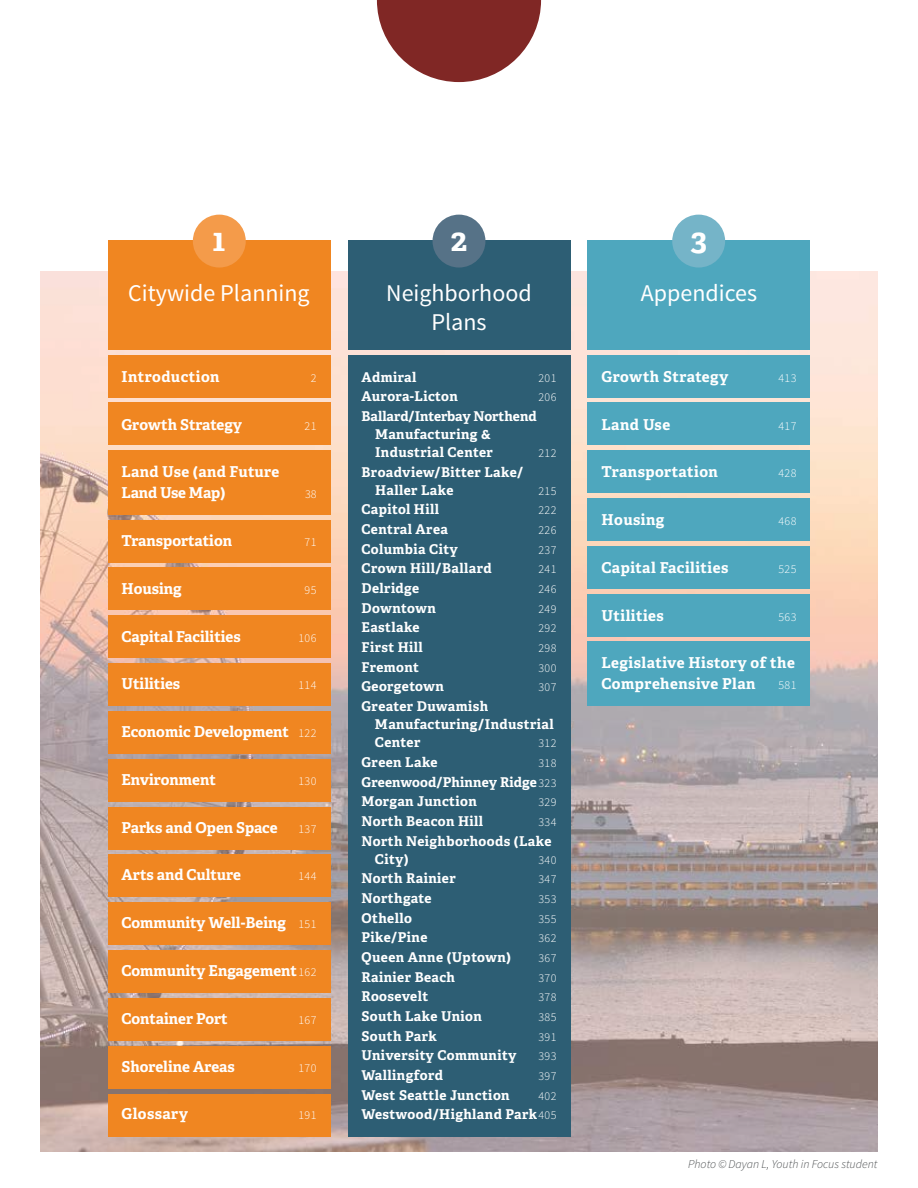
<style>
.page{position:relative;width:918px;height:1188px;background:#fff}
.page>*{position:absolute;margin:0;border:0;box-sizing:border-box;transform-origin:0 0}
.t1{font:700 31.5px "Adelle Basic";color:#fff}
.t2{font:24px/28.5px "Source Sans Pro";color:#fff;text-align:center}
.t3{font:700 15px/21px "Adelle Basic";color:#fff}
.t4{font:700 15px/21px "Adelle Basic";letter-spacing:.03em;color:#fff}
.t5{font:700 15px "Adelle Basic";letter-spacing:.025em;color:#fff}
.t6{font:700 13.5px/18px "Adelle Basic";letter-spacing:.03em;color:#fff}
.t7{font:700 13.5px/19.6px "Adelle Basic";letter-spacing:.01em;color:#fff}
.t8{font:300 12px "Source Sans Pro";letter-spacing:.03em;color:#fff}
.t9{font:italic 300 12px "Source Sans Pro";color:#4b4e50}
.s1{font-family:"Source Sans Pro";font-weight:300;font-size:12px}
</style>
<div class="page">
<img style="left:40px;top:272px;width:838px;height:879px">
<div style="left:108px;top:355px;width:223px;height:42px;background:#f08621"></div>
<div style="left:348px;top:355px;width:222px;height:782px;background:#2d5e74"></div>
<div style="left:108px;top:520px;width:223px;height:42px;background:#f08621"></div>
<div style="left:108px;top:663px;width:223px;height:43px;background:#f08621"></div>
<div style="left:108px;top:807px;width:223px;height:42px;background:#f08621"></div>
<div style="left:108px;top:950px;width:223px;height:43px;background:#f08621"></div>
<div style="left:108px;top:403px;width:223px;height:42px;background:#f08621"></div>
<div style="left:108px;top:568px;width:223px;height:42px;background:#f08621"></div>
<div style="left:108px;top:711px;width:223px;height:43px;background:#f08621"></div>
<div style="left:108px;top:855px;width:223px;height:42px;background:#f08621"></div>
<div style="left:108px;top:998px;width:223px;height:43px;background:#f08621"></div>
<div style="left:108px;top:450px;width:223px;height:65px;background:#f08621"></div>
<div style="left:108px;top:615px;width:223px;height:43px;background:#f08621"></div>
<div style="left:108px;top:759px;width:223px;height:43px;background:#f08621"></div>
<div style="left:108px;top:902px;width:223px;height:43px;background:#f08621"></div>
<div style="left:108px;top:1046px;width:223px;height:43px;background:#f08621"></div>
<div style="left:108px;top:241px;width:223px;height:109px;background:#f08621"></div>
<div style="left:587px;top:241px;width:223px;height:109px;background:#4ea7be"></div>
<div style="left:348px;top:241px;width:222px;height:109px;background:#2d5e74"></div>
<div style="left:193px;top:215px;width:53px;height:53px;background:#f49b4a;border-radius:50%"></div>
<div style="left:433px;top:215px;width:52px;height:53px;background:#567287;border-radius:50%"></div>
<div style="left:672px;top:215px;width:53px;height:53px;background:#75b4c8;border-radius:50%"></div>
<div style="left:587px;top:355px;width:223px;height:42px;background:#4ea7be"></div>
<div style="left:587px;top:546px;width:223px;height:43px;background:#4ea7be"></div>
<div style="left:587px;top:450px;width:223px;height:43px;background:#4ea7be"></div>
<div style="left:587px;top:403px;width:223px;height:42px;background:#4ea7be"></div>
<div style="left:587px;top:594px;width:223px;height:43px;background:#4ea7be"></div>
<div style="left:587px;top:498px;width:223px;height:43px;background:#4ea7be"></div>
<div style="left:587px;top:642px;width:223px;height:64px;background:#4ea7be"></div>
<div style="left:108px;top:1094px;width:223px;height:43px;background:#f08621"></div>
<svg style="left:377px;top:0;width:164px;height:82px"></svg>
<h1 class="t1" style="left:213px;top:220px;width:14px">1</h1>
<h2 class="t2" style="left:128px;top:279px;width:183px">Citywide Planning</h2>
<p class="t4" style="left:122px;top:366px;width:99px">Introduction</p>
<p class="t8" style="left:311px;top:370px;width:7px">2</p>
<p class="t3" style="left:122px;top:414px;width:122px">Growth Strategy</p>
<p class="t8" style="left:305px;top:418px;width:13px">21</p>
<p class="t3" style="left:122px;top:462px;width:159px">Land Use (and Future<br>Land Use Map)</p>
<p class="t8" style="left:305px;top:487px;width:13px">38</p>
<p class="t3" style="left:122px;top:530px;width:112px">Transportation</p>
<p class="t8" style="left:305px;top:535px;width:13px">71</p>
<p class="t3" style="left:122px;top:578px;width:62px">Housing</p>
<p class="t8" style="left:305px;top:583px;width:13px">95</p>
<p class="t3" style="left:122px;top:626px;width:121px">Capital Facilities</p>
<p class="t8" style="left:299px;top:630px;width:19px">106</p>
<p class="t3" style="left:122px;top:674px;width:60px">Utilities</p>
<p class="t8" style="left:299px;top:678px;width:19px">114</p>
<p class="t3" style="left:122px;top:721px;width:197px">Economic Development <span class="s1">122</span></p>
<p class="t3" style="left:122px;top:769px;width:96px">Environment</p>
<p class="t8" style="left:299px;top:774px;width:19px">130</p>
<p class="t3" style="left:122px;top:817px;width:158px">Parks and Open Space</p>
<p class="t8" style="left:299px;top:821px;width:19px">137</p>
<p class="t3" style="left:122px;top:865px;width:121px">Arts and Culture</p>
<p class="t8" style="left:299px;top:869px;width:19px">144</p>
<p class="t3" style="left:122px;top:913px;width:197px">Community Well-Being <span class="s1">151</span></p>
<p class="t3" style="left:122px;top:960px;width:197px">Community Engagement <span class="s1">162</span></p>
<p class="t3" style="left:122px;top:1008px;width:108px">Container Port</p>
<p class="t8" style="left:299px;top:1013px;width:19px">167</p>
<p class="t3" style="left:122px;top:1056px;width:115px">Shoreline Areas</p>
<p class="t8" style="left:299px;top:1060px;width:19px">170</p>
<p class="t4" style="left:122px;top:1104px;width:68px">Glossary</p>
<p class="t8" style="left:299px;top:1108px;width:19px">191</p>
<h1 class="t1" style="left:451px;top:220px;width:18px">2</h1>
<h2 class="t2" style="left:386px;top:279px;width:147px">Neighborhood<br>Plans</h2>
<p class="t6" style="left:362px;top:368px;width:56px">Admiral</p>
<p class="t8" style="left:539px;top:370px;width:19px">201</p>
<p class="t6" style="left:362px;top:388px;width:98px">Aurora-Licton</p>
<p class="t8" style="left:539px;top:390px;width:19px">206</p>
<p class="t6" style="left:375px;top:407px;width:163px;text-indent:-14px">Ballard/Interbay Northend<br>Manufacturing &amp;<br>Industrial Center</p>
<p class="t8" style="left:539px;top:446px;width:19px">212</p>
<p class="t6" style="left:375px;top:463px;width:150px;text-indent:-14px">Broadview/Bitter Lake/<br>Haller Lake</p>
<p class="t8" style="left:539px;top:483px;width:19px">215</p>
<p class="t6" style="left:361px;top:501px;width:79px">Capitol Hill</p>
<p class="t8" style="left:539px;top:503px;width:19px">222</p>
<p class="t6" style="left:361px;top:520px;width:88px">Central Area</p>
<p class="t8" style="left:539px;top:523px;width:19px">226</p>
<p class="t6" style="left:361px;top:540px;width:98px">Columbia City</p>
<p class="t8" style="left:539px;top:543px;width:19px">237</p>
<p class="t6" style="left:361px;top:560px;width:132px">Crown Hill/Ballard</p>
<p class="t8" style="left:539px;top:562px;width:19px">241</p>
<p class="t6" style="left:361px;top:579px;width:59px">Delridge</p>
<p class="t8" style="left:539px;top:582px;width:19px">246</p>
<p class="t6" style="left:361px;top:599px;width:76px">Downtown</p>
<p class="t8" style="left:539px;top:602px;width:19px">249</p>
<p class="t6" style="left:361px;top:619px;width:60px">Eastlake</p>
<p class="t8" style="left:539px;top:621px;width:19px">292</p>
<p class="t6" style="left:361px;top:638px;width:63px">First Hill</p>
<p class="t8" style="left:539px;top:641px;width:19px">298</p>
<p class="t6" style="left:361px;top:658px;width:59px">Fremont</p>
<p class="t8" style="left:539px;top:661px;width:19px">300</p>
<p class="t6" style="left:361px;top:678px;width:84px">Georgetown</p>
<p class="t8" style="left:539px;top:680px;width:19px">307</p>
<p class="t6" style="left:375px;top:697px;width:180px;text-indent:-14px">Greater Duwamish<br>Manufacturing/Industrial<br>Center</p>
<p class="t8" style="left:539px;top:736px;width:19px">312</p>
<p class="t6" style="left:361px;top:753px;width:78px">Green Lake</p>
<p class="t8" style="left:539px;top:756px;width:19px">318</p>
<p class="t7" style="left:361px;top:772px;width:197px">Greenwood/Phinney Ridge<span class="s1">323<br></span>Morgan Junction</p>
<p class="t8" style="left:539px;top:795px;width:19px">329</p>
<p class="t6" style="left:361px;top:812px;width:123px">North Beacon Hill</p>
<p class="t8" style="left:539px;top:815px;width:19px">334</p>
<p class="t6" style="left:375px;top:832px;width:178px;text-indent:-14px">North Neighborhoods (Lake<br>City)</p>
<p class="t8" style="left:539px;top:852px;width:19px">340</p>
<p class="t6" style="left:361px;top:869px;width:96px">North Rainier</p>
<p class="t8" style="left:539px;top:872px;width:19px">347</p>
<p class="t6" style="left:361px;top:889px;width:72px">Northgate</p>
<p class="t8" style="left:539px;top:892px;width:19px">353</p>
<p class="t6" style="left:361px;top:909px;width:52px">Othello</p>
<p class="t8" style="left:539px;top:911px;width:19px">355</p>
<p class="t6" style="left:361px;top:929px;width:68px">Pike/Pine</p>
<p class="t8" style="left:539px;top:931px;width:19px">362</p>
<p class="t6" style="left:361px;top:948px;width:151px">Queen Anne (Uptown)</p>
<p class="t8" style="left:539px;top:951px;width:19px">367</p>
<p class="t6" style="left:361px;top:968px;width:95px">Rainier Beach</p>
<p class="t8" style="left:539px;top:970px;width:19px">370</p>
<p class="t6" style="left:361px;top:988px;width:68px">Roosevelt</p>
<p class="t8" style="left:539px;top:990px;width:19px">378</p>
<p class="t6" style="left:361px;top:1007px;width:122px">South Lake Union</p>
<p class="t8" style="left:539px;top:1010px;width:19px">385</p>
<p class="t6" style="left:361px;top:1027px;width:77px">South Park</p>
<p class="t8" style="left:539px;top:1029px;width:19px">391</p>
<p class="t6" style="left:361px;top:1047px;width:156px">University Community</p>
<p class="t8" style="left:539px;top:1049px;width:19px">393</p>
<p class="t6" style="left:361px;top:1066px;width:83px">Wallingford</p>
<p class="t8" style="left:539px;top:1069px;width:19px">397</p>
<p class="t6" style="left:361px;top:1086px;width:150px">West Seattle Junction</p>
<p class="t8" style="left:539px;top:1088px;width:19px">402</p>
<p class="t6" style="left:361px;top:1106px;width:197px">Westwood/Highland Park<span class="s1">405</span></p>
<h1 class="t1" style="left:691px;top:220px;width:18px">3</h1>
<h2 class="t2" style="left:641px;top:279px;width:118px">Appendices</h2>
<p class="t4" style="left:602px;top:366px;width:129px">Growth Strategy</p>
<p class="t8" style="left:779px;top:370px;width:19px">413</p>
<p class="t3" style="left:602px;top:414px;width:70px">Land Use</p>
<p class="t8" style="left:779px;top:418px;width:19px">417</p>
<p class="t5" style="left:602px;top:462px;width:118px">Transportation</p>
<p class="t8" style="left:779px;top:466px;width:19px">428</p>
<p class="t4" style="left:602px;top:509px;width:64px">Housing</p>
<p class="t8" style="left:779px;top:514px;width:19px">468</p>
<p class="t4" style="left:602px;top:557px;width:128px">Capital Facilities</p>
<p class="t8" style="left:779px;top:562px;width:19px">525</p>
<p class="t4" style="left:602px;top:605px;width:64px">Utilities</p>
<p class="t8" style="left:779px;top:609px;width:19px">563</p>
<p class="t4" style="left:602px;top:653px;width:195px">Legislative History of the<br>Comprehensive Plan</p>
<p class="t8" style="left:779px;top:678px;width:19px">581</p>
<p class="t9" style="left:688px;top:1157px;width:191px">Photo © Dayan L, Youth in Focus student</p>
</div>
